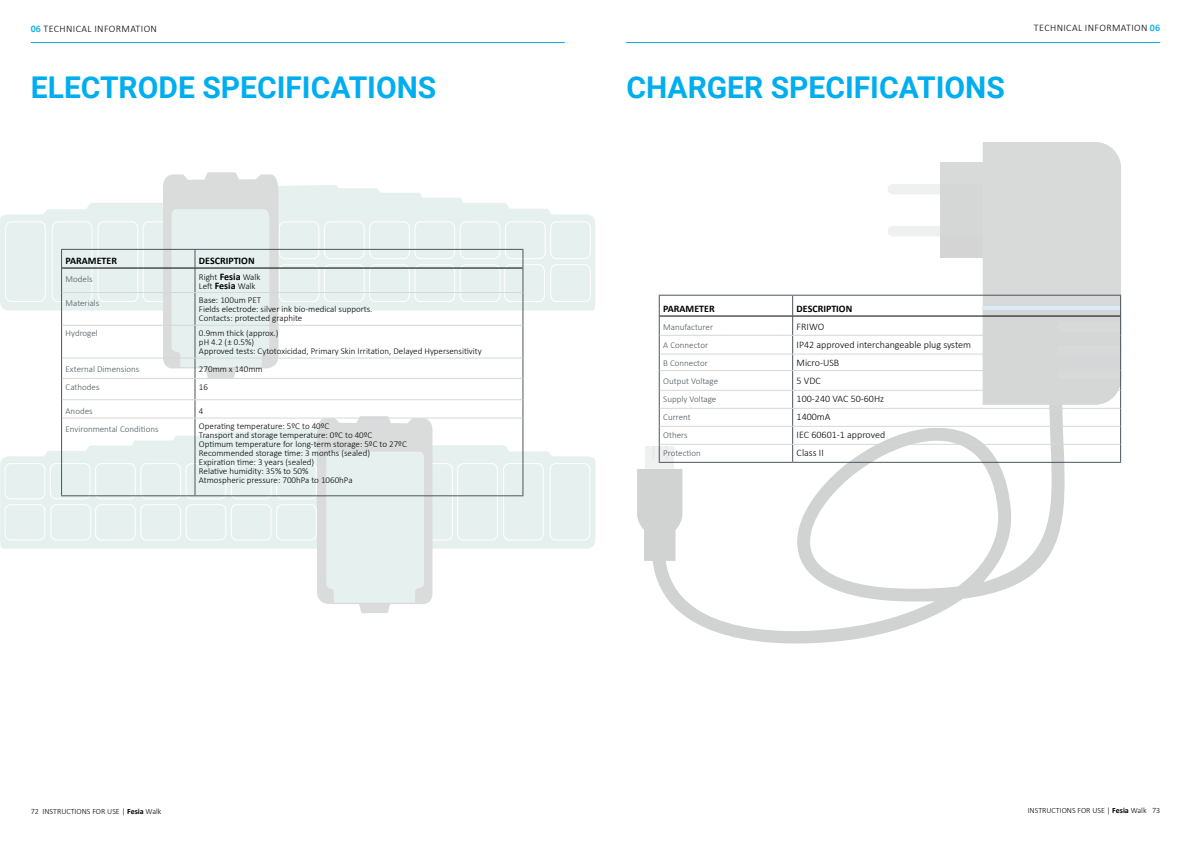
<style>
.page{position:relative;width:1191px;height:842px;background:#fff}
.page>*{position:absolute;margin:0;border:0;box-sizing:border-box;transform-origin:0 0}
.t1{font:700 30px "Roboto";color:#00aeef}
.t2{font:300 10px "Calibri";color:#000}
.t3{font:300 10px "Calibri";letter-spacing:.04em;color:#000}
.t4{font:700 10px "Calibri";color:#000}
.t5{font:300 9px/9px "Calibri";color:#000}
.t6{font:300 9px "Calibri";color:#4d555b}
.t7{font:300 8px "Calibri";color:#000}
.s1{font-weight:700;color:#18b4e9}
.s2{font-weight:700;font-size:10px}
.s3{font-weight:700}
</style>
<div class="page">
<svg style="left:888px;top:184px;width:52px;height:10px"></svg>
<svg style="left:888px;top:226px;width:52px;height:10px"></svg>
<div style="left:940px;top:163px;width:48px;height:94px;background:#d5d6d6"></div>
<svg style="left:652px;top:389px;width:412px;height:255px"></svg>
<svg style="left:637px;top:469px;width:45px;height:92px;background:#d6d7d7"></svg>
<div style="left:645px;top:446px;width:29px;height:23px;background:#eff0f0"></div>
<hr style="left:658px;top:446px;width:3px;height:14px;background:#939697">
<hr style="left:651px;top:446px;width:3px;height:14px;background:#939697">
<hr style="left:665px;top:446px;width:3px;height:14px;background:#939697">
<svg style="left:0;top:428px;width:596px;height:121px;fill:#e6f1ef"></svg>
<svg style="left:5px;top:463px;width:585px;height:77px;background:#e7f1ef"></svg>
<svg style="left:316px;top:416px;width:116px;height:197px;background:#e3eae9"></svg>
<svg style="left:0;top:185px;width:596px;height:126px;fill:#e6f1ef"></svg>
<svg style="left:5px;top:221px;width:586px;height:81px;background:#e6f0ee"></svg>
<hr style="left:61px;top:249px;width:134px;height:1px;background:#4d555b">
<hr style="left:195px;top:249px;width:328px;height:1px;background:#4d555b">
<svg style="left:61px;top:250px;width:1px;height:43px"></svg>
<svg style="left:522px;top:250px;width:1px;height:43px"></svg>
<hr style="left:61px;top:293px;width:1px;height:32px;background:#4d555b">
<hr style="left:522px;top:293px;width:1px;height:32px;background:#4d555b">
<hr style="left:61px;top:325px;width:1px;height:33px;background:#4d555b">
<hr style="left:522px;top:325px;width:1px;height:33px;background:#4d555b">
<svg style="left:61px;top:358px;width:1px;height:60px"></svg>
<svg style="left:163px;top:172px;width:116px;height:246px"></svg>
<svg style="left:522px;top:358px;width:1px;height:60px"></svg>
<hr style="left:61px;top:418px;width:1px;height:77px;background:#4d555b">
<hr style="left:194px;top:418px;width:1px;height:77px;background:#4d555b">
<hr style="left:522px;top:418px;width:1px;height:77px;background:#4d555b">
<hr style="left:61px;top:495px;width:134px;height:1px;background:#4d555b">
<hr style="left:195px;top:495px;width:328px;height:1px;background:#4d555b">
<hr style="left:62px;top:268px;width:133px;height:1px;background:#000">
<hr style="left:195px;top:268px;width:327px;height:1px;background:#000">
<hr style="left:62px;top:292px;width:133px;height:1px;background:#d3d8dc">
<hr style="left:195px;top:292px;width:327px;height:1px;background:#d3d8dc">
<hr style="left:62px;top:325px;width:133px;height:1px;background:#d3d8dc">
<hr style="left:195px;top:325px;width:327px;height:1px;background:#d3d8dc">
<hr style="left:62px;top:358px;width:133px;height:1px;background:#d3d8dc">
<hr style="left:195px;top:358px;width:327px;height:1px;background:#d3d8dc">
<hr style="left:62px;top:378px;width:133px;height:1px;background:#d3d8dc">
<hr style="left:195px;top:378px;width:327px;height:1px;background:#d3d8dc">
<hr style="left:62px;top:400px;width:133px;height:1px;background:#d3d8dc">
<hr style="left:195px;top:400px;width:327px;height:1px;background:#d3d8dc">
<hr style="left:62px;top:418px;width:133px;height:1px;background:#d3d8dc">
<hr style="left:195px;top:418px;width:327px;height:1px;background:#d3d8dc">
<hr style="left:659px;top:295px;width:133px;height:1px;background:#4d555b">
<hr style="left:792px;top:295px;width:329px;height:1px;background:#4d555b">
<svg style="left:659px;top:296px;width:1px;height:166px"></svg>
<svg style="left:792px;top:296px;width:1px;height:166px"></svg>
<svg style="left:982px;top:142px;width:139px;height:320px"></svg>
<hr style="left:659px;top:462px;width:133px;height:1px;background:#4d555b">
<hr style="left:792px;top:462px;width:329px;height:1px;background:#4d555b">
<hr style="left:660px;top:316px;width:132px;height:1px;background:#000">
<hr style="left:792px;top:316px;width:328px;height:1px;background:#000">
<hr style="left:660px;top:335px;width:132px;height:1px;background:#d3d8dc">
<hr style="left:792px;top:335px;width:328px;height:1px;background:#d3d8dc">
<hr style="left:660px;top:354px;width:132px;height:1px;background:#d3d8dc">
<hr style="left:792px;top:354px;width:328px;height:1px;background:#d3d8dc">
<hr style="left:660px;top:370px;width:132px;height:1px;background:#d3d8dc">
<hr style="left:792px;top:370px;width:328px;height:1px;background:#d3d8dc">
<hr style="left:660px;top:390px;width:132px;height:1px;background:#d3d8dc">
<hr style="left:792px;top:390px;width:328px;height:1px;background:#d3d8dc">
<hr style="left:660px;top:408px;width:132px;height:1px;background:#d3d8dc">
<hr style="left:792px;top:408px;width:328px;height:1px;background:#d3d8dc">
<hr style="left:660px;top:426px;width:132px;height:1px;background:#d3d8dc">
<hr style="left:792px;top:426px;width:328px;height:1px;background:#d3d8dc">
<hr style="left:660px;top:444px;width:132px;height:1px;background:#d3d8dc">
<hr style="left:792px;top:444px;width:328px;height:1px;background:#d3d8dc">
<hr style="left:626px;top:42px;width:534px;height:1px;background:#17a9e1">
<hr style="left:31px;top:42px;width:533px;height:1px;background:#17a9e1">
<p class="t3" style="left:31px;top:22px;width:128px"><span class="s1">06</span> TECHNICAL INFORMATION</p>
<p class="t3" style="left:1034px;top:22px;width:128px">TECHNICAL INFORMATION <span class="s1">06</span></p>
<h1 class="t1" style="left:31px;top:67px;width:407px">ELECTRODE SPECIFICATIONS</h1>
<h1 class="t1" style="left:626px;top:67px;width:380px">CHARGER SPECIFICATIONS</h1>
<p class="t4" style="left:66px;top:254px;width:53px">PARAMETER</p>
<p class="t4" style="left:199px;top:254px;width:57px">DESCRIPTION</p>
<p class="t6" style="left:66px;top:273px;width:28px">Models</p>
<p class="t5" style="left:199px;top:272px;width:63px">Right <span class="s2">Fesia</span> Walk<br>Left <span class="s2">Fesia</span> Walk</p>
<p class="t6" style="left:66px;top:297px;width:35px">Materials</p>
<p class="t5" style="left:199px;top:296px;width:175px">Base: 100um PET<br>Fields electrode: silver ink bio-medical supports.<br>Contacts: protected graphite</p>
<p class="t6" style="left:66px;top:327px;width:34px">Hydrogel</p>
<p class="t5" style="left:199px;top:328px;width:284px">0.9mm thick (approx.)<br>pH 4.2 (± 0.5%)<br>Approved tests: Cytotoxicidad, Primary Skin Irritation, Delayed Hypersensitivity</p>
<p class="t6" style="left:66px;top:363px;width:75px">External Dimensions</p>
<p class="t5" style="left:199px;top:364px;width:65px">270mm x 140mm</p>
<p class="t6" style="left:66px;top:381px;width:35px">Cathodes</p>
<p class="t5" style="left:199px;top:382px;width:11px">16</p>
<p class="t6" style="left:66px;top:405px;width:29px">Anodes</p>
<p class="t5" style="left:199px;top:406px;width:6px">4</p>
<p class="t6" style="left:66px;top:423px;width:94px">Environmental Conditions</p>
<p class="t5" style="left:199px;top:421px;width:209px">Operating temperature: 5ºC to 40ºC<br>Transport and storage temperature: 0ºC to 40ºC Optimum temperature for long-term storage: 5ºC to 27ºC Recommended storage time: 3 months (sealed)<br>Expiration time: 3 years (sealed)<br>Relative humidity: 35% to 50%<br>Atmospheric pressure: 700hPa to 1060hPa</p>
<p class="t4" style="left:663px;top:302px;width:53px">PARAMETER</p>
<p class="t4" style="left:796px;top:302px;width:57px">DESCRIPTION</p>
<p class="t6" style="left:663px;top:321px;width:51px">Manufacturer</p>
<p class="t2" style="left:796px;top:320px;width:29px">FRIWO</p>
<p class="t6" style="left:663px;top:339px;width:46px">A Connector</p>
<p class="t2" style="left:796px;top:338px;width:176px">IP42 approved interchangeable plug system</p>
<p class="t6" style="left:663px;top:357px;width:46px">B Connector</p>
<p class="t2" style="left:796px;top:356px;width:44px">Micro-USB</p>
<p class="t6" style="left:663px;top:375px;width:56px">Output Voltage</p>
<p class="t2" style="left:796px;top:374px;width:26px">5 VDC</p>
<p class="t6" style="left:663px;top:393px;width:55px">Supply Voltage</p>
<p class="t2" style="left:796px;top:392px;width:89px">100-240 VAC 50-60Hz</p>
<p class="t6" style="left:663px;top:411px;width:29px">Current</p>
<p class="t2" style="left:796px;top:410px;width:35px">1400mA</p>
<p class="t6" style="left:663px;top:429px;width:26px">Others</p>
<p class="t2" style="left:796px;top:428px;width:90px">IEC 60601-1 approved</p>
<p class="t6" style="left:663px;top:447px;width:39px">Protection</p>
<p class="t2" style="left:796px;top:446px;width:29px">Class II</p>
<p class="t7" style="left:31px;top:806px;width:132px">72 INSTRUCTIONS FOR USE | <span class="s3">Fesia</span> Walk</p>
<p class="t7" style="left:1027px;top:805px;width:134px">INSTRUCTIONS FOR USE | <span class="s3">Fesia</span> Walk 73</p>
</div>
